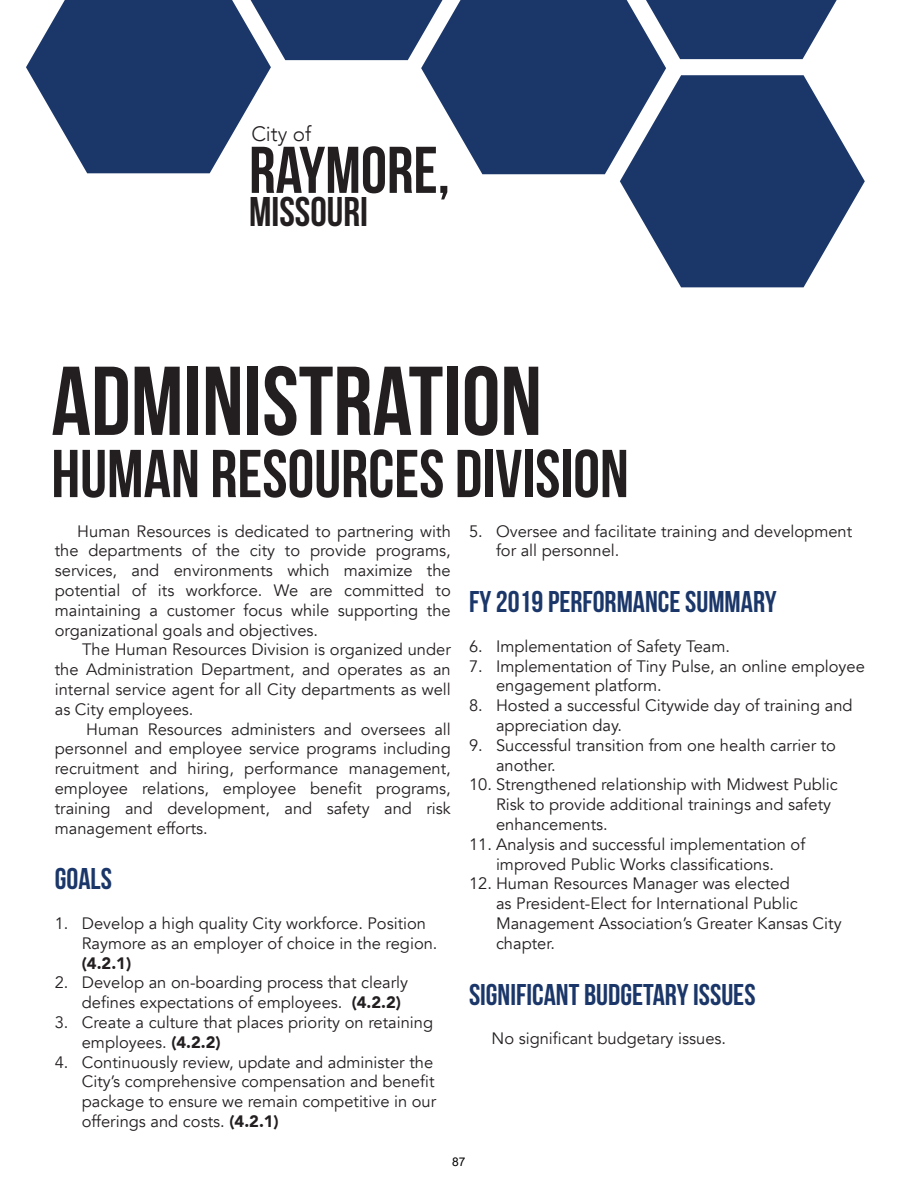
<style>
.page{position:relative;width:918px;height:1188px;background:#fff}
.page>*{position:absolute;margin:0;border:0;box-sizing:border-box;transform-origin:0 0}
.t1{font:97.5px "Bebas Neue";color:#231f20}
.t2{font:67.5px "Bebas Neue";color:#231f20}
.t3{font:65.85px "Bebas Neue";color:#231f20}
.t4{font:41.4px "Bebas Neue";color:#231f20}
.t5{font:30px "Bebas Neue";color:#1b3769}
.t6{font:300 20.85px "Avenir";color:#231f20}
.t7{font:16.5px/19.8px "Avenir";color:#231f20}
.t8{font:12px "Arial";color:#000}
.s1{font-weight:900}
</style>
<div class="page">
<svg style="left:620px;top:133px;width:245px;height:154px;fill:#1b3769"></svg>
<svg style="left:26px;top:0;width:811px;height:174px"></svg>
<p class="t6" style="left:251px;top:122px;width:62px">City of</p>
<p class="t3" style="left:249px;top:134px;width:202px">RAYMORE,</p>
<p class="t4" style="left:249px;top:189px;width:120px">MISSOURI</p>
<p class="t1" style="left:51px;top:348px;width:492px">ADMINISTRATION</p>
<p class="t2" style="left:51px;top:437px;width:579px">HUMAN RESOURCES DIVISION</p>
<p class="t7" style="left:55px;top:521px;width:398px;text-align:justify;text-indent:23px">Human Resources is dedicated to partnering with the departments of the city to provide programs, services, and environments which maximize the potential of its workforce. We are committed to maintaining a customer focus while supporting the organizational goals and objectives.</p>
<p class="t7" style="left:55px;top:640px;width:398px;text-align:justify;text-indent:27px">The Human Resources Division is organized under the Administration Department, and operates as an internal service agent for all City departments as well as City employees.</p>
<p class="t7" style="left:55px;top:719px;width:398px;text-align:justify;text-indent:31px">Human Resources administers and oversees all personnel and employee service programs including recruitment and hiring, performance management, employee relations, employee benefit programs, training and development, and safety and risk management efforts.</p>
<p class="t5" style="left:55px;top:863px;width:59px">GOALS</p>
<p class="t7" style="left:82px;top:914px;width:357px;text-indent:-27px">1. Develop a high quality City workforce. Position<br>Raymore as an employer of choice in the region. <span class="s1">(4.2.1)</span></p>
<p class="t7" style="left:82px;top:973px;width:328px;text-indent:-27px">2. Develop an on-boarding process that clearly defines expectations of employees. <span class="s1">(4.2.2)</span></p>
<p class="t7" style="left:82px;top:1013px;width:353px;text-indent:-27px">3. Create a culture that places priority on retaining employees. <span class="s1">(4.2.2)</span></p>
<p class="t7" style="left:82px;top:1052px;width:356px;text-indent:-27px">4. Continuously review, update and administer the City’s comprehensive compensation and benefit package to ensure we remain competitive in our offerings and costs. <span class="s1">(4.2.1)</span></p>
<p class="t7" style="left:496px;top:521px;width:358px;text-indent:-27px">5. Oversee and facilitate training and development for all personnel.</p>
<p class="t5" style="left:469px;top:585px;width:309px">FY 2019 PERFORMANCE SUMMARY</p>
<p class="t7" style="left:469px;top:636px;width:263px">6. Implementation of Safety Team.</p>
<p class="t7" style="left:496px;top:656px;width:370px;text-indent:-27px">7. Implementation of Tiny Pulse, an online employee engagement platform.</p>
<p class="t7" style="left:496px;top:696px;width:358px;text-indent:-27px">8. Hosted a successful Citywide day of training and appreciation day.</p>
<p class="t7" style="left:496px;top:735px;width:342px;text-indent:-27px">9. Successful transition from one health carrier to another.</p>
<p class="t7" style="left:496px;top:775px;width:343px;text-indent:-27px">10. Strengthened relationship with Midwest Public<br>Risk to provide additional trainings and safety enhancements.</p>
<p class="t7" style="left:469px;top:834px;width:338px;text-align:center">11. Analysis and successful implementation of improved Public Works classifications.</p>
<p class="t7" style="left:496px;top:874px;width:347px;text-indent:-27px">12. Human Resources Manager was elected<br>as President-Elect for International Public Management Association’s Greater Kansas City chapter.</p>
<p class="t5" style="left:469px;top:978px;width:288px">SIGNIFICANT BUDGETARY ISSUES</p>
<p class="t7" style="left:492px;top:1029px;width:236px">No significant budgetary issues.</p>
<p class="t8" style="left:452px;top:1154px;width:15px">87</p>
</div>
